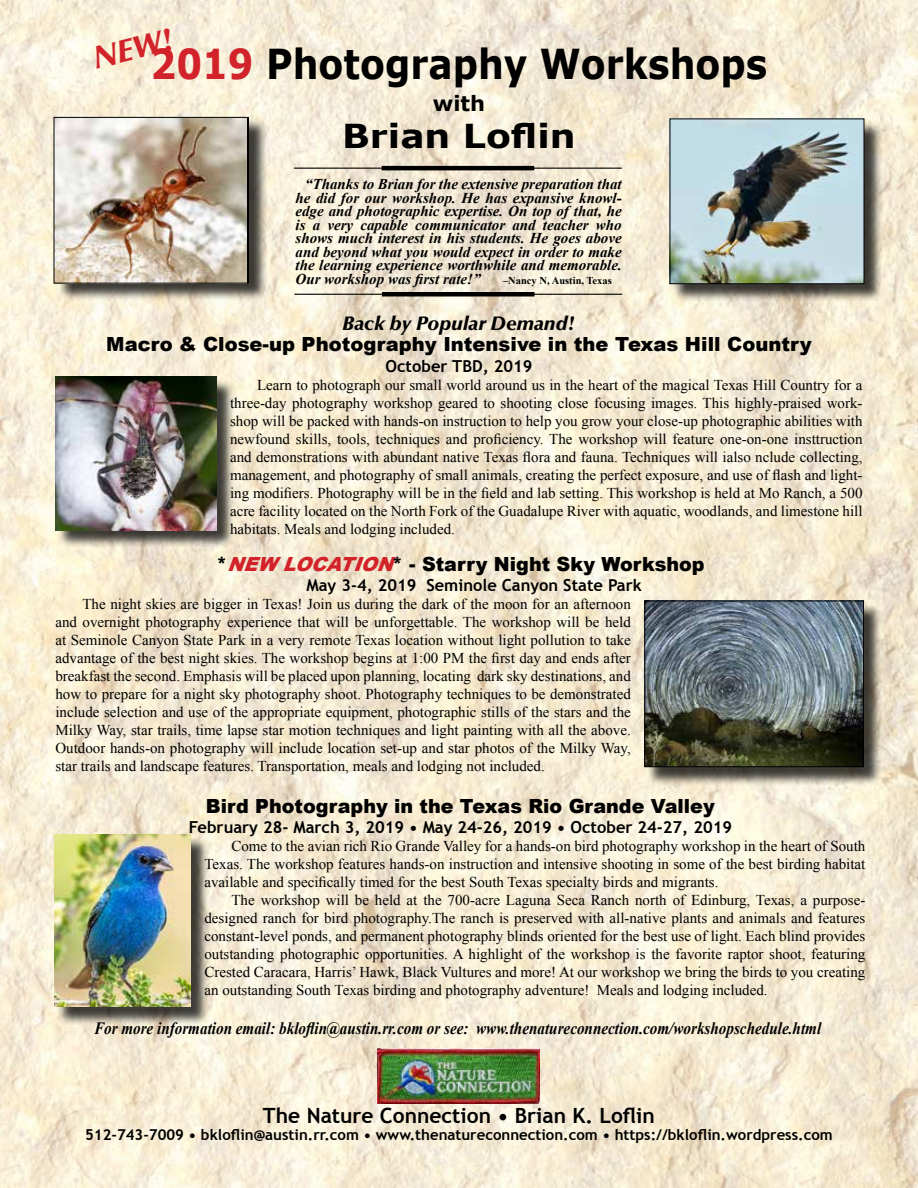
<style>
.page{position:relative;width:918px;height:1188px;background:#fff}
.page>*{position:absolute;margin:0;border:0;box-sizing:border-box;transform-origin:0 0}
.t1{font:700 41.25px "Verdana";color:#000;scale:.88 1}
.t2{font:700 33px "Verdana";color:#000;scale:1.1 1}
.t3{font:italic 900 31.5px "Optima LT Std";color:#d2232a}
.t4{font:700 21px "Trebuchet MS";color:#000}
.t5{font:700 21px "Verdana";color:#000}
.t6{font:900 19.5px "Arial";color:#000}
.t7{font:italic 900 19.5px "Optima LT Std";color:#000}
.t8{font:italic 700 17.25px "Times New Roman";color:#000;scale:.88 1}
.t9{font:700 16.5px "Trebuchet MS";color:#000}
.t10{font:15px/18px "Times New Roman";color:#000;text-align:justify}
.t11{font:italic 700 15px/13.5px "Times New Roman";color:#000;text-align:justify}
.t12{font:700 15px "Trebuchet MS";color:#000}
.t13{font:700 10.5px "Times New Roman";color:#000}
.s1{color:#d2232a}
.s2{font-style:italic;color:#d2232a}
</style>
<div class="page">
<img style="left:0;top:0;width:918px;height:1188px">
<div style="left:57px;top:118px;width:211px;height:183px;background:#000;opacity:.75"></div>
<img style="left:56px;top:119px;width:190px;height:163px">
<div style="left:54px;top:117px;width:194px;height:167px;border:1px solid #000"></div>
<div style="left:672px;top:121px;width:211px;height:182px;background:#000;opacity:.75"></div>
<img style="left:672px;top:121px;width:190px;height:161px">
<hr style="left:294px;top:168px;width:328px;height:1px;background:#000">
<hr style="left:382px;top:166px;width:152px;height:4px;background:#000">
<hr style="left:294px;top:294px;width:328px;height:1px;background:#000">
<hr style="left:382px;top:292px;width:153px;height:4px;background:#000">
<img style="left:378px;top:1049px;width:161px;height:55px">
<div style="left:647px;top:603px;width:236px;height:183px;background:#000;opacity:.75"></div>
<img style="left:646px;top:603px;width:216px;height:162px">
<div style="left:644px;top:601px;width:220px;height:166px;border:1px solid #000"></div>
<div style="left:56px;top:836px;width:154px;height:190px;background:#000;opacity:.75"></div>
<img style="left:54px;top:834px;width:137px;height:173px">
<div style="left:58px;top:379px;width:177px;height:170px;background:#000;opacity:.75"></div>
<img style="left:55px;top:377px;width:162px;height:153px">
<h3 class="t3" style="left:89px;top:40px;width:84px;rotate:-14deg">NEW!</h3>
<h1 class="t1" style="left:151px;top:35px;width:703px"><span class="s1">2019</span> Photography Workshops</h1>
<h3 class="t5" style="left:433px;top:88px;width:54px">with</h3>
<h2 class="t2" style="left:342px;top:113px;width:214px">Brian Loflin</h2>
<p class="t11" style="left:296px;top:177px;width:328px;text-indent:10px">“Thanks to Brian for the extensive preparation that he did for our workshop. He has expansive knowl&shy;edge and photographic expertise. On top of that, he is a very capable communicator and teacher who shows much interest in his students. He goes above and beyond what you would expect in order to make the learning experience worthwhile and memorable.<br>Our workshop was first rate!”</p>
<p class="t13" style="left:503px;top:273px;width:110px">–Nancy N, Austin, Texas</p>
<h3 class="t7" style="left:343px;top:312px;width:234px">Back by Popular Demand!</h3>
<h3 class="t6" style="left:106px;top:330px;width:707px">Macro &amp; Close-up Photography Intensive in the Texas Hill Country</h3>
<p class="t9" style="left:386px;top:356px;width:148px">October TBD, 2019</p>
<p class="t10" style="left:230px;top:376px;width:634px;text-indent:27px">Learn to photograph our small world around us in the heart of the magical Texas Hill Country for a three-day photography workshop geared to shooting close focusing images. This highly-praised work&shy;shop will be packed with hands-on instruction to help you grow your close-up photographic abilities with newfound skills, tools, techniques and proficiency. The workshop will feature one-on-one insttruction and demonstrations with abundant native Texas flora and fauna. Techniques will ialso nclude collecting, management, and photography of small animals, creating the perfect exposure, and use of flash and light&shy;ing modifiers. Photography will be in the field and lab setting. This workshop is held at Mo Ranch, a 500 acre facility located on the North Fork of the Guadalupe River with aquatic, woodlands, and limestone hill habitats. Meals and lodging included.</p>
<h3 class="t6" style="left:217px;top:550px;width:490px">*<span class="s2">NEW LOCATION</span>* - Starry Night Sky Workshop</h3>
<p class="t9" style="left:307px;top:575px;width:337px">May 3-4, 2019 Seminole Canyon State Park</p>
<p class="t10" style="left:55px;top:595px;width:577px;text-indent:27px">The night skies are bigger in Texas! Join us during the dark of the moon for an afternoon and overnight photography experience that will be unforgettable. The workshop will be held at Seminole Canyon State Park in a very remote Texas location without light pollution to take advantage of the best night skies. The workshop begins at 1:00 PM the first day and ends after breakfast the second. Emphasis will be placed upon planning, locating dark sky destinations, and how to prepare for a night sky photography shoot. Photography techniques to be demonstrated include selection and use of the appropriate equipment, photographic stills of the stars and the Milky Way, star trails, time lapse star motion techniques and light painting with all the above.<br>Outdoor hands-on photography will include location set-up and star photos of the Milky Way, star trails and landscape features. Transportation, meals and lodging not included.</p>
<h3 class="t6" style="left:206px;top:792px;width:510px">Bird Photography in the Texas Rio Grande Valley</h3>
<p class="t9" style="left:189px;top:817px;width:545px">February 28- March 3, 2019 • May 24-26, 2019 • October 24-27, 2019</p>
<p class="t10" style="left:204px;top:837px;width:662px;text-indent:27px">Come to the avian rich Rio Grande Valley for a hands-on bird photography workshop in the heart of South Texas. The workshop features hands-on instruction and intensive shooting in some of the best birding habitat available and specifically timed for the best South Texas specialty birds and migrants.</p>
<p class="t10" style="left:204px;top:891px;width:662px;text-indent:27px">The workshop will be held at the 700-acre Laguna Seca Ranch north of Edinburg, Texas, a purpose&shy;designed ranch for bird photography.The ranch is preserved with all-native plants and animals and features constant-level ponds, and permanent photography blinds oriented for the best use of light. Each blind provides outstanding photographic opportunities. A highlight of the workshop is the favorite raptor shoot, featuring Crested Caracara, Harris’ Hawk, Black Vultures and more! At our workshop we bring the birds to you creating an outstanding South Texas birding and photography adventure! Meals and lodging included.</p>
<p class="t8" style="left:94px;top:1017px;width:828px">For more information email: bkloflin@austin.rr.com or see: www.thenatureconnection.com/workshopschedule.html</p>
<h3 class="t4" style="left:263px;top:1103px;width:393px">The Nature Connection • Brian K. Loflin</h3>
<p class="t12" style="left:85px;top:1125px;width:749px">512-743-7009 • bkloflin@austin.rr.com • www.thenatureconnection.com • https://bkloflin.wordpress.com</p>
</div>
